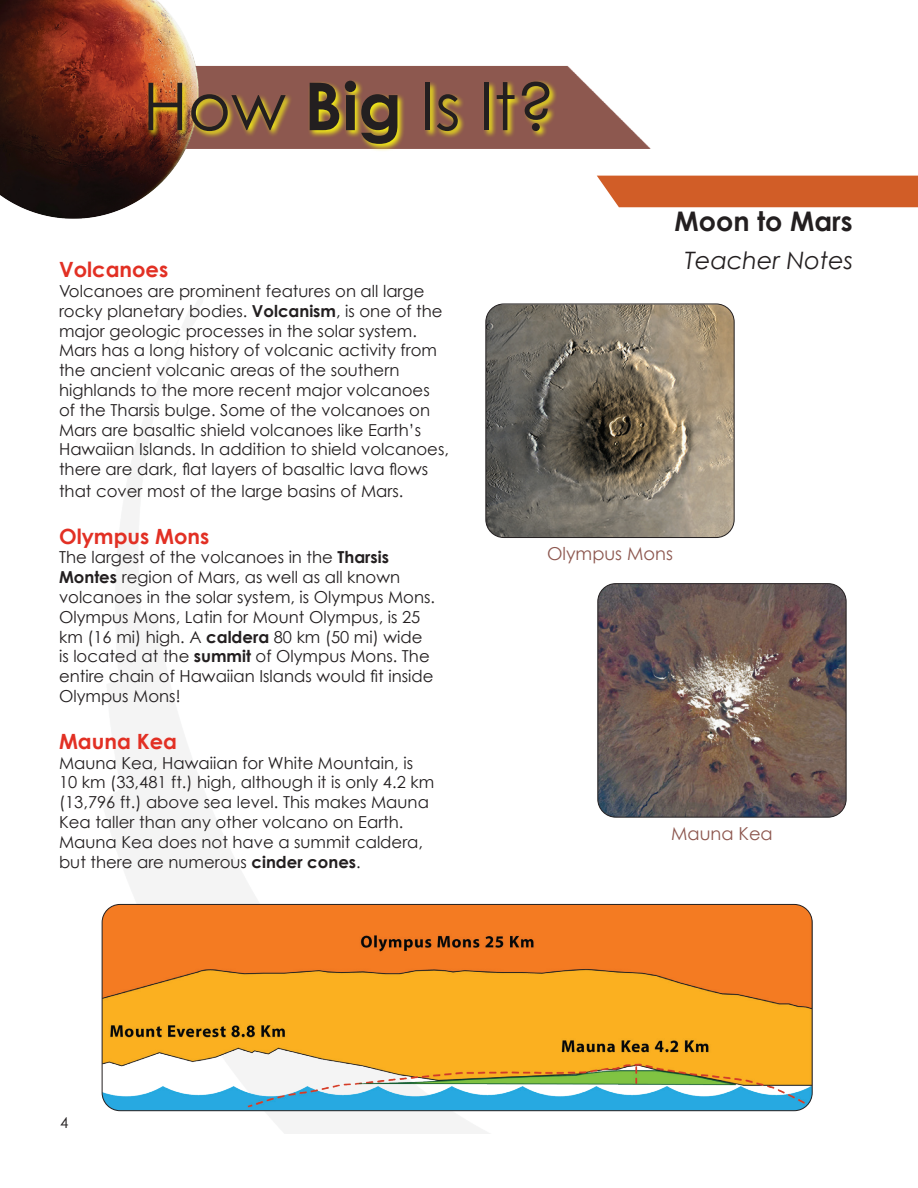
<style>
.page{position:relative;width:918px;height:1188px;background:#fff}
.page>*{position:absolute;margin:0;border:0;box-sizing:border-box;transform-origin:0 0}
.t1{font:66px "Century Gothic";color:#231f20}
.t2{font:700 27px "Century Gothic";color:#231f20}
.t3{font:italic 24px "Century Gothic";color:#231f20}
.t4{font:700 21px "Century Gothic";color:#e23024}
.t5{font:17.85px "Century Gothic";color:#8d574f}
.t6{font:16.5px/19.8px "Century Gothic";color:#231f20}
.t7{font:15px "Century Gothic";color:#231f20}
.s1{font-weight:700}
</style>
<div class="page">
<img style="left:212px;top:65px;width:439px;height:84px">
<img style="left:0;top:0;width:212px;height:219px">
<svg style="left:147px;top:80px;width:410px;height:72px;background:#a67a48"></svg>
<img style="left:486px;top:304px;width:248px;height:234px">
<div style="left:485px;top:304px;width:250px;height:234px;border:1px solid #231f20;border-radius:18px"></div>
<img style="left:599px;top:585px;width:246px;height:231px">
<div style="left:597px;top:583px;width:250px;height:235px;border:1px solid #231f20;border-radius:18px"></div>
<img style="left:102px;top:904px;width:709px;height:207px">
<div style="left:102px;top:904px;width:711px;height:207px;border:1px solid #231f20;border-radius:18px"></div>
<div style="left:597px;top:176px;width:321px;height:31px;background:#d15d27"></div>
<h1 class="t1" style="left:143px;top:66px;width:414px">How <span class="s1">Big</span> Is It?</h1>
<h2 class="t2" style="left:675px;top:204px;width:180px">Moon to Mars</h2>
<p class="t4" style="left:59px;top:256px;width:111px">Volcanoes</p>
<p class="t6" style="left:59px;top:281px;width:391px">Volcanoes are prominent features on all large rocky planetary bodies. <span class="s1">Volcanism</span>, is one of the major geologic processes in the solar system.<br>Mars has a long history of volcanic activity from the ancient volcanic areas of the southern highlands to the more recent major volcanoes of the Tharsis bulge. Some of the volcanoes on Mars are basaltic shield volcanoes like Earth’s Hawaiian Islands. In addition to shield volcanoes, there are dark, flat layers of basaltic lava flows</p>
<p class="t6" style="left:59px;top:481px;width:346px">that cover most of the large basins of Mars.</p>
<p class="t4" style="left:59px;top:523px;width:152px">Olympus Mons</p>
<p class="t6" style="left:59px;top:547px;width:378px">The largest of the volcanoes in the <span class="s1">Tharsis Montes</span> region of Mars, as well as all known volcanoes in the solar system, is Olympus Mons.<br>Olympus Mons, Latin for Mount Olympus, is 25 km (16 mi) high. A <span class="s1">caldera</span> 80 km (50 mi) wide is located at the <span class="s1">summit</span> of Olympus Mons. The entire chain of Hawaiian Islands would fit inside Olympus Mons!</p>
<p class="t4" style="left:59px;top:728px;width:120px">Mauna Kea</p>
<p class="t6" style="left:59px;top:753px;width:377px">Mauna Kea, Hawaiian for White Mountain, is 10 km (33,481 ft.) high, although it is only 4.2 km (13,796 ft.) above sea level. This makes Mauna Kea taller than any other volcano on Earth.<br>Mauna Kea does not have a summit caldera, but there are numerous <span class="s1">cinder cones</span>.</p>
<p class="t7" style="left:60px;top:1114px;width:10px">4</p>
<h3 class="t3" style="left:685px;top:246px;width:170px">Teacher Notes</h3>
<p class="t5" style="left:547px;top:543px;width:127px">Olympus Mons</p>
<p class="t5" style="left:671px;top:822px;width:103px">Mauna Kea</p>
</div>
